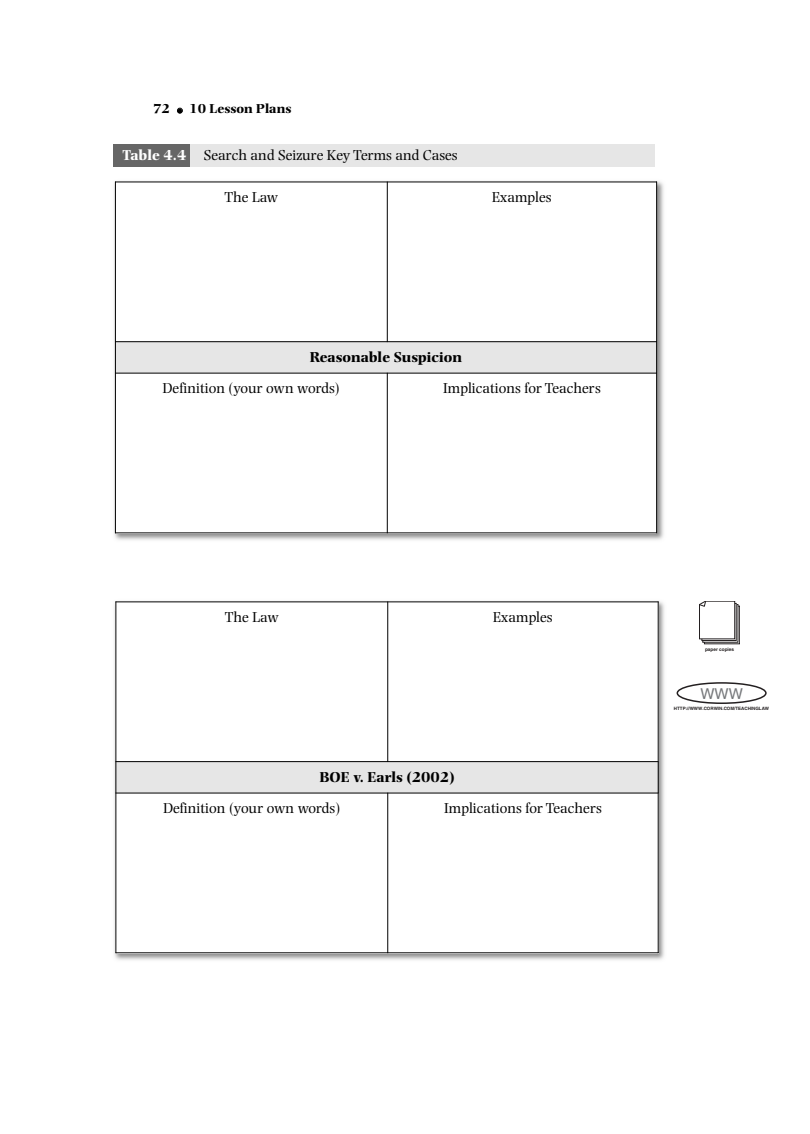
<style>
.page{position:relative;width:810px;height:1134px;background:#fff}
.page>*{position:absolute;margin:0;border:0;box-sizing:border-box;transform-origin:0 0}
.t1{font:15px/31.5px "Photina";color:#000}
.t2{font:15px "Helvetica";color:#76787b}
.t3{font:700 13.5px "Photina";color:#000}
.t4{font:700 4.8px "Helvetica";color:#231f20}
.t5{font:700 4.5px "Helvetica";color:#231f20}
.s1{font-weight:700;color:#fff}
.s2{font-weight:700}
</style>
<div class="page">
<img style="left:114px;top:181px;width:550px;height:359px">
<div style="left:115px;top:182px;width:272px;height:160px;background:#fff"></div>
<div style="left:387px;top:182px;width:270px;height:160px;background:#fff"></div>
<div style="left:115px;top:342px;width:542px;height:31px;background:#e6e6e6"></div>
<div style="left:115px;top:373px;width:272px;height:160px;background:#fff"></div>
<div style="left:387px;top:373px;width:270px;height:160px;background:#fff"></div>
<hr style="left:115px;top:182px;width:1px;height:351px;background:#000">
<hr style="left:387px;top:182px;width:1px;height:160px;background:#000">
<hr style="left:387px;top:373px;width:1px;height:160px;background:#000">
<hr style="left:656px;top:182px;width:1px;height:351px;background:#000">
<hr style="left:115px;top:182px;width:542px;height:1px;background:#000">
<hr style="left:115px;top:341px;width:542px;height:1px;background:#000">
<hr style="left:115px;top:373px;width:542px;height:1px;background:#000">
<hr style="left:115px;top:533px;width:542px;height:1px;background:#000">
<img style="left:114px;top:601px;width:551px;height:359px">
<div style="left:116px;top:602px;width:272px;height:160px;background:#fff"></div>
<div style="left:388px;top:602px;width:271px;height:160px;background:#fff"></div>
<div style="left:116px;top:762px;width:542px;height:31px;background:#e6e6e6"></div>
<div style="left:116px;top:793px;width:272px;height:160px;background:#fff"></div>
<div style="left:388px;top:793px;width:271px;height:160px;background:#fff"></div>
<hr style="left:116px;top:602px;width:1px;height:351px;background:#000">
<hr style="left:387px;top:602px;width:1px;height:160px;background:#000">
<hr style="left:387px;top:793px;width:1px;height:160px;background:#000">
<hr style="left:658px;top:602px;width:1px;height:351px;background:#000">
<hr style="left:116px;top:602px;width:543px;height:1px;background:#000">
<hr style="left:116px;top:761px;width:543px;height:1px;background:#000">
<hr style="left:116px;top:793px;width:543px;height:1px;background:#000">
<hr style="left:116px;top:952px;width:543px;height:1px;background:#000">
<div style="left:113px;top:144px;width:79px;height:22px;background:#666"></div>
<div style="left:190px;top:144px;width:465px;height:22px;background:#e6e6e6"></div>
<div style="left:704px;top:606px;width:36px;height:38px;border:1px solid #231f20"></div>
<div style="left:702px;top:603px;width:34px;height:38px;border:1px solid #231f20"></div>
<svg style="left:699px;top:601px;width:36px;height:38px"></svg>
<div style="left:677px;top:682px;width:90px;height:22px;border:2px solid #231f20;border-radius:50%"></div>
<p class="t3" style="left:153px;top:104px;width:140px">72 • 10 Lesson Plans</p>
<p class="t1" style="left:122px;top:141px;width:337px"><span class="s1">Table 4.4</span> Search and Seizure Key Terms and Cases</p>
<p class="t1" style="left:224px;top:182px;width:55px">The Law</p>
<p class="t1" style="left:492px;top:182px;width:61px">Examples</p>
<p class="t1" style="left:163px;top:342px;width:301px;text-indent:147px"><span class="s2">Reasonable Suspicion<br></span>Definition (your own words)</p>
<p class="t1" style="left:443px;top:373px;width:159px">Implications for Teachers</p>
<p class="t1" style="left:225px;top:602px;width:55px">The Law</p>
<p class="t1" style="left:493px;top:602px;width:61px">Examples</p>
<p class="t1" style="left:163px;top:762px;width:293px;text-indent:156px"><span class="s2">BOE v. Earls (2002)<br></span>Definition (your own words)</p>
<p class="t1" style="left:444px;top:793px;width:159px">Implications for Teachers</p>
<p class="t4" style="left:705px;top:647px;width:31px">paper copies</p>
<p class="t2" style="left:700px;top:688px;width:44px">WWW</p>
<p class="t5" style="left:674px;top:706px;width:97px">HTTP://WWW.CORWIN.COM/TEACHINGLAW</p>
</div>
